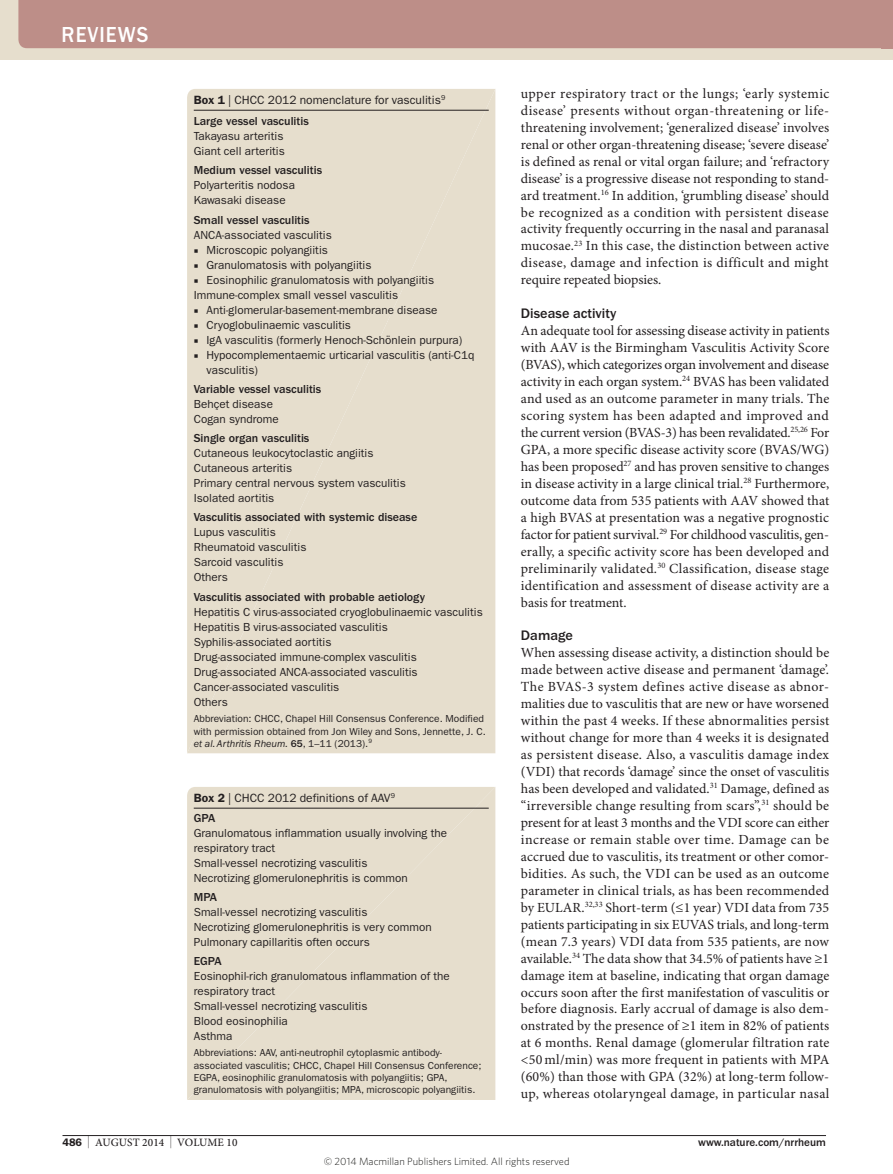
<style>
.page{position:relative;width:893px;height:1174px;background:#fff}
.page>*{position:absolute;margin:0;border:0;box-sizing:border-box;transform-origin:0 0}
.t1{font:500 22.5px "ITC Franklin Gothic Std";letter-spacing:.05em;color:#fff;scale:.9 1}
.Head_2{font:500 14.25px "ITC Franklin Gothic Std";color:#231f20}
.Body_first{font:13.95px/17px "Minion Pro";letter-spacing:.01em;color:#231f20}
.Box_subhead{font:500 12px "ITC Franklin Gothic Std";color:#231f20}
.Box_title{font:12px "ITC Franklin Gothic Std";color:#231f20}
.Box_body_first{font:11.7px/15px "ITC Franklin Gothic Std";color:#231f20}
.Box_body_bullet{font:11.7px/15px "ITC Franklin Gothic Std";color:#231f20}
.t2{font:500 11.25px "Minion Pro";letter-spacing:.01em;color:#231f20}
.t3{font:500 11.25px "ITC Franklin Gothic Std";color:#231f20}
.t4{font:300 10.5px "Whitney";color:#1d1d1b}
.Box_footnote{font:10.2px/12.3px "ITC Franklin Gothic Std";color:#231f20}
.s1{font-weight:600}
.s2{font-family:"Minion Pro"}
.s3{font-style:italic}
.s4{font-weight:500}
.s5{font-family:"ITC Franklin Gothic Std";font-weight:600;font-size:10.95px}
.s6{font-size:12.9px}
</style>
<div class="page">
<hr style="left:63px;top:1135px;width:763px;height:1px;background:#231f20">
<div style="left:187px;top:89px;width:308px;height:664px;background:#e6decd"></div>
<hr style="left:194px;top:110px;width:295px;height:1px;background:#231f20">
<div style="left:187px;top:787px;width:308px;height:313px;background:#e6decd"></div>
<hr style="left:194px;top:808px;width:295px;height:1px;background:#231f20">
<div style="left:0;top:0;width:893px;height:60px;background:#e6decd"></div>
<div style="left:18px;top:0;width:864px;height:48px;background:#bd8e88"></div>
<div style="left:882px;top:0;width:11px;height:48px;background:#bd8e88"></div>
<h1 class="t1" style="left:62px;top:22px;width:98px">REVIEWS</h1>
<p class="Box_title" style="left:194px;top:93px;width:253px"><span class="s1">Box 1</span> | CHCC 2012 nomenclature for vasculitis<sup>9</sup></p>
<p class="Box_subhead" style="left:194px;top:114px;width:117px">Large vessel vasculitis</p>
<p class="Box_body_first" style="left:194px;top:129px;width:91px">Takayasu arteritis</p>
<p class="Box_body_first" style="left:194px;top:144px;width:93px">Giant cell arteritis</p>
<p class="Box_subhead" style="left:194px;top:164px;width:130px">Medium vessel vasculitis</p>
<p class="Box_body_first" style="left:194px;top:178px;width:103px">Polyarteritis nodosa</p>
<p class="Box_body_first" style="left:194px;top:193px;width:93px">Kawasaki disease</p>
<p class="Box_subhead" style="left:194px;top:213px;width:117px">Small vessel vasculitis</p>
<p class="Box_body_first" style="left:194px;top:227px;width:140px">ANCA-associated vasculitis</p>
<p class="Box_body_bullet" style="left:194px;top:242px;width:136px"><span class="s2">■</span> Microscopic polyangiitis</p>
<p class="Box_body_bullet" style="left:194px;top:257px;width:179px"><span class="s2">■</span> Granulomatosis with polyangiitis</p>
<p class="Box_body_bullet" style="left:194px;top:272px;width:242px"><span class="s2">■</span> Eosinophilic granulomatosis with polyangiitis</p>
<p class="Box_body_first" style="left:194px;top:287px;width:206px">Immune-complex small vessel vasculitis</p>
<p class="Box_body_bullet" style="left:194px;top:302px;width:245px"><span class="s2">■</span> Anti-glomerular-basement-membrane disease</p>
<p class="Box_body_bullet" style="left:194px;top:317px;width:159px"><span class="s2">■</span> Cryoglobulinaemic vasculitis</p>
<p class="Box_body_bullet" style="left:194px;top:332px;width:270px"><span class="s2">■</span> IgA vasculitis (formerly Henoch-Schönlein purpura)</p>
<p class="Box_body_bullet" style="left:206px;top:347px;width:269px;text-indent:-13px"><span class="s2">■</span> Hypocomplementaemic urticarial vasculitis (anti‑C1q vasculitis)</p>
<p class="Box_subhead" style="left:194px;top:382px;width:129px">Variable vessel vasculitis</p>
<p class="Box_body_first" style="left:194px;top:396px;width:81px">Behçet disease</p>
<p class="Box_body_first" style="left:194px;top:411px;width:87px">Cogan syndrome</p>
<p class="Box_subhead" style="left:194px;top:431px;width:117px">Single organ vasculitis</p>
<p class="Box_body_first" style="left:194px;top:446px;width:181px">Cutaneous leukocytoclastic angiitis</p>
<p class="Box_body_first" style="left:194px;top:461px;width:100px">Cutaneous arteritis</p>
<p class="Box_body_first" style="left:194px;top:476px;width:214px">Primary central nervous system vasculitis</p>
<p class="Box_body_first" style="left:194px;top:491px;width:82px">Isolated aortitis</p>
<p class="Box_subhead" style="left:194px;top:511px;width:225px">Vasculitis associated with systemic disease</p>
<p class="Box_body_first" style="left:194px;top:525px;width:84px">Lupus vasculitis</p>
<p class="Box_body_first" style="left:194px;top:540px;width:114px">Rheumatoid vasculitis</p>
<p class="Box_body_first" style="left:194px;top:555px;width:91px">Sarcoid vasculitis</p>
<p class="Box_body_first" style="left:194px;top:570px;width:36px">Others</p>
<p class="Box_subhead" style="left:194px;top:590px;width:233px">Vasculitis associated with probable aetiology</p>
<p class="Box_body_first" style="left:194px;top:604px;width:291px">Hepatitis C virus-associated cryoglobulinaemic vasculitis</p>
<p class="Box_body_first" style="left:194px;top:619px;width:196px">Hepatitis B virus-associated vasculitis</p>
<p class="Box_body_first" style="left:194px;top:634px;width:139px">Syphilis-associated aortitis</p>
<p class="Box_body_first" style="left:194px;top:649px;width:225px">Drug-associated immune-complex vasculitis</p>
<p class="Box_body_first" style="left:194px;top:664px;width:225px">Drug-associated ANCA-associated vasculitis</p>
<p class="Box_body_first" style="left:194px;top:679px;width:147px">Cancer-associated vasculitis</p>
<p class="Box_body_first" style="left:194px;top:694px;width:36px">Others</p>
<p class="Box_footnote" style="left:194px;top:712px;width:293px">Abbreviation: CHCC, Chapel Hill Consensus Conference. Modified with permission obtained from Jon Wiley and Sons, Jennette, J. C. <span class="s3">et al. Arthritis Rheum.</span> <span class="s4">65</span>, 1–11 (2013).<sup>9</sup></p>
<p class="Box_title" style="left:194px;top:790px;width:203px"><span class="s1">Box 2</span> | CHCC 2012 definitions of AAV<sup>9</sup></p>
<p class="Box_subhead" style="left:194px;top:811px;width:23px">GPA</p>
<p class="Box_body_first" style="left:194px;top:826px;width:255px">Granulomatous inflammation usually involving the respiratory tract</p>
<p class="Box_body_first" style="left:194px;top:856px;width:175px">Small-vessel necrotizing vasculitis</p>
<p class="Box_body_first" style="left:194px;top:871px;width:215px">Necrotizing glomerulonephritis is common</p>
<p class="Box_subhead" style="left:194px;top:890px;width:25px">MPA</p>
<p class="Box_body_first" style="left:194px;top:904px;width:175px">Small-vessel necrotizing vasculitis</p>
<p class="Box_body_first" style="left:194px;top:919px;width:239px">Necrotizing glomerulonephritis is very common</p>
<p class="Box_body_first" style="left:194px;top:934px;width:178px">Pulmonary capillaritis often occurs</p>
<p class="Box_subhead" style="left:194px;top:954px;width:29px">EGPA</p>
<p class="Box_body_first" style="left:194px;top:968px;width:258px">Eosinophil-rich granulomatous inflammation of the respiratory tract</p>
<p class="Box_body_first" style="left:194px;top:998px;width:175px">Small-vessel necrotizing vasculitis</p>
<p class="Box_body_first" style="left:194px;top:1013px;width:96px">Blood eosinophilia</p>
<p class="Box_body_first" style="left:194px;top:1028px;width:40px">Asthma</p>
<p class="Box_footnote" style="left:194px;top:1046px;width:289px">Abbreviations: AAV, anti-neutrophil cytoplasmic antibody&shy;associated vasculitis; CHCC, Chapel Hill Consensus Conference; EGPA, eosinophilic granulomatosis with polyangiitis; GPA, granulomatosis with polyangiitis; MPA, microscopic polyangiitis.</p>
<p class="Body_first" style="left:521px;top:85px;width:310px">upper respiratory tract or the lungs; ‘early systemic disease’ presents without organ-threatening or life-- threatening involvement; ‘generalized disease’ involves renal or other organ-threatening disease; ‘severe disease’ is defined as renal or vital organ failure; and ‘refractory disease’ is a progressive disease not responding to stand&shy;ard treatment.<sup>16</sup> In addition, ‘grumbling disease’ should be recognized as a condition with persistent disease activity frequently occurring in the nasal and paranasal mucosae.<sup>23</sup> In this case, the distinction between active disease, damage and infection is difficult and might require repeated biopsies.</p>
<p class="Head_2" style="left:521px;top:305px;width:97px">Disease activity</p>
<p class="Body_first" style="left:521px;top:323px;width:310px;text-align:justify">An adequate tool for assessing disease activity in patients with AAV is the Birmingham Vasculitis Activity Score (BVAS), which categorizes organ involvement and disease activity in each organ system.<sup>24</sup> BVAS has been validated and used as an outcome parameter in many trials. The scoring system has been adapted and improved and the current version (BVAS‑3) has been revalidated.<sup>25,26</sup> For GPA, a more specific disease activity score (BVAS/WG) has been proposed<sup>27</sup> and has proven sensitive to changes in disease activity in a large clinical trial.<sup>28</sup> Furthermore, outcome data from 535 patients with AAV showed that a high BVAS at presentation was a negative prognostic factor for patient survival.<sup>29</sup> For childhood vasculitis, gen&shy;erally, a specific activity score has been developed and preliminarily validated.<sup>30</sup> Classification, disease stage identification and assessment of disease activity are a basis for treatment.</p>
<p class="Head_2" style="left:521px;top:627px;width:54px">Damage</p>
<p class="Body_first" style="left:521px;top:645px;width:310px">When assessing disease activity, a distinction should be made between active disease and permanent ‘damage’.<br>The BVAS‑3 system defines active disease as abnor&shy;malities due to vasculitis that are new or have worsened within the past 4 weeks. If these abnormalities persist without change for more than 4 weeks it is designated as persistent disease. Also, a vasculitis damage index (VDI) that records ‘damage’ since the onset of vasculitis has been developed and validated.<sup>31</sup> Damage, defined as “irreversible change resulting from scars”,<sup>31</sup> should be present for at least 3 months and the VDI score can either increase or remain stable over time. Damage can be accrued due to vasculitis, its treatment or other comor&shy;bidities. As such, the VDI can be used as an outcome parameter in clinical trials, as has been recommended by EULAR.<sup>32,33</sup> Short-term (≤1 year) VDI data from 735 patients participating in six EUVAS trials, and long-term (mean 7.3 years) VDI data from 535 patients, are now available.<sup>34</sup> The data show that 34.5% of patients have ≥1 damage item at baseline, indicating that organ damage occurs soon after the first manifestation of vasculitis or before diagnosis. Early accrual of damage is also dem&shy;onstrated by the presence of ≥1 item in 82% of patients at 6 months. Renal damage (glomerular filtration rate &lt;50 ml/min) was more frequent in patients with MPA (60%) than those with GPA (32%) at long-term follow&shy;up, whereas otolaryngeal damage, in particular nasal</p>
<p class="t2" style="left:63px;top:1136px;width:177px"><span class="s5">486</span> <span class="s6">|</span> AUGUST 2014 <span class="s6">|</span> VOLUME 10</p>
<p class="t3" style="left:698px;top:1136px;width:129px">www.nature.com/nrrheum</p>
<p class="t4" style="left:324px;top:1154px;width:247px">© 2014 Macmillan Publishers Limited. All rights reserved</p>
</div>
